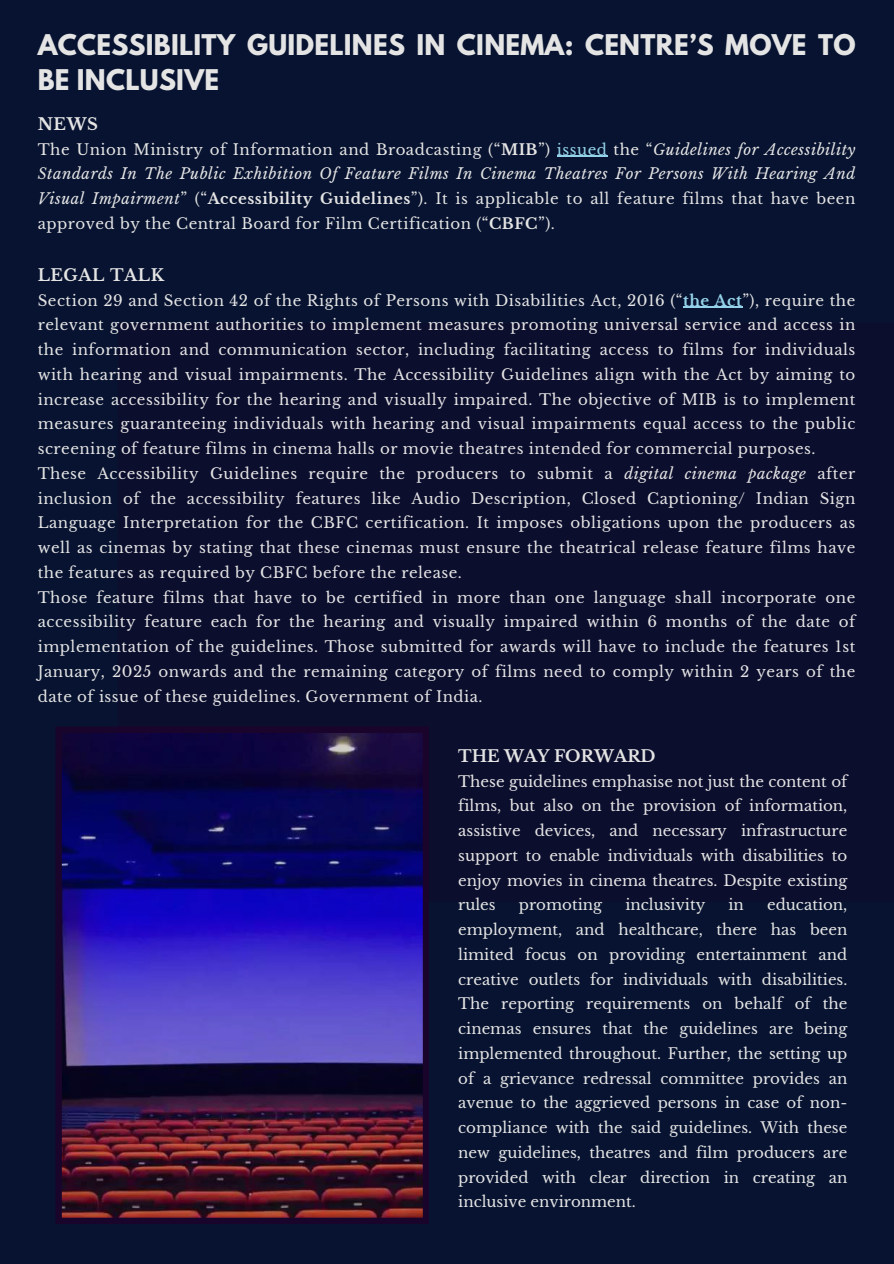
<style>
.page{position:relative;width:894px;height:1264px;background:#fff}
.page>*{position:absolute;margin:0;border:0;box-sizing:border-box;transform-origin:0 0}
.t1{font:700 25.35px/34.8px "League Spartan";letter-spacing:.01em;color:#e4e4e4}
.t2{font:700 16.35px "Libre Baskerville";letter-spacing:.015em;color:#e4e4e4}
.t3{font:15px/24.8px "Libre Baskerville";letter-spacing:.035em;color:#e4e4e4;text-align:justify}
.t4{font:15px "Libre Baskerville";color:#e4e4e4}
.s1{font-weight:700}
.s2{color:#93d2e8}
.s3{font-style:italic}
.s4{font-weight:700;color:#93d2e8}
</style>
<div class="page">
<div style="left:0;top:0;width:893px;height:1263px;background:#071330"></div>
<div style="left:118px;top:323px;width:775px;height:578px;background:#0c0e2e"></div>
<hr style="left:556px;top:156px;width:51px;height:1px;background:#93d2e8">
<hr style="left:683px;top:307px;width:59px;height:1px;background:#93d2e8">
<img style="left:55px;top:727px;width:374px;height:497px">
<h1 class="t1" style="left:38px;top:31px;width:819px">ACCESSIBILITY GUIDELINES IN CINEMA: CENTRE’S MOVE TO<br>BE INCLUSIVE</h1>
<p class="t2" style="left:38px;top:114px;width:62px">NEWS</p>
<p class="t3" style="left:38px;top:137px;width:818px">The Union Ministry of Information and Broadcasting (“<span class="s1">MIB</span>”) <span class="s2">issued</span> the “<span class="s3">Guidelines for Accessibility Standards In The Public Exhibition Of Feature Films In Cinema Theatres For Persons With Hearing And Visual Impairment</span>” (“<span class="s1">Accessibility Guidelines</span>”). It is applicable to all feature films that have been approved by the Central Board for Film Certification (“<span class="s1">CBFC</span>”).</p>
<p class="t2" style="left:38px;top:265px;width:128px">LEGAL TALK</p>
<p class="t3" style="left:38px;top:288px;width:818px;text-align:left">Section 29 and Section 42 of the Rights of Persons with Disabilities Act, 2016 (“<span class="s4">the Act</span>”), require the relevant government authorities to implement measures promoting universal service and access in the information and communication sector, including facilitating access to films for individuals with hearing and visual impairments. The Accessibility Guidelines align with the Act by aiming to increase accessibility for the hearing and visually impaired. The objective of MIB is to implement measures guaranteeing individuals with hearing and visual impairments equal access to the public screening of feature films in cinema halls or movie theatres intended for commercial purposes.<br>These Accessibility Guidelines require the producers to submit a <span class="s3">digital cinema package</span> after inclusion of the accessibility features like Audio Description, Closed Captioning/ Indian Sign Language Interpretation for the CBFC certification. It imposes obligations upon the producers as well as cinemas by stating that these cinemas must ensure the theatrical release feature films have the features as required by CBFC before the release.<br>Those feature films that have to be certified in more than one language shall incorporate one accessibility feature each for the hearing and visually impaired within 6 months of the date of implementation of the guidelines. Those submitted for awards will have to include the features 1st January, 2025 onwards and the remaining category of films need to comply within 2 years of the date of issue of these guidelines. Government of India.</p>
<p class="t2" style="left:458px;top:746px;width:199px">THE WAY FORWARD</p>
<p class="t3" style="left:458px;top:768px;width:390px">These guidelines emphasise not just the content of films, but also on the provision of information, assistive devices, and necessary infrastructure support to enable individuals with disabilities to enjoy movies in cinema theatres. Despite existing rules</p>
<p class="t3" style="left:458px;top:892px;width:390px;text-indent:309px">education, employment, and healthcare, there has been limited focus on providing entertainment and creative outlets for individuals with disabilities.<br>The reporting requirements on behalf of the cinemas ensures that the guidelines are being implemented throughout. Further, the setting up of a grievance redressal committee provides an avenue to the aggrieved persons in case of non&shy;compliance with the said guidelines. With these new guidelines, theatres and film producers are provided with clear direction in creating an inclusive environment.</p>
<p class="t4" style="left:519px;top:895px;width:85px">promoting</p>
<p class="t4" style="left:625px;top:895px;width:81px">inclusivity</p>
<p class="t3" style="left:728px;top:892px;width:17px">in</p>
</div>
